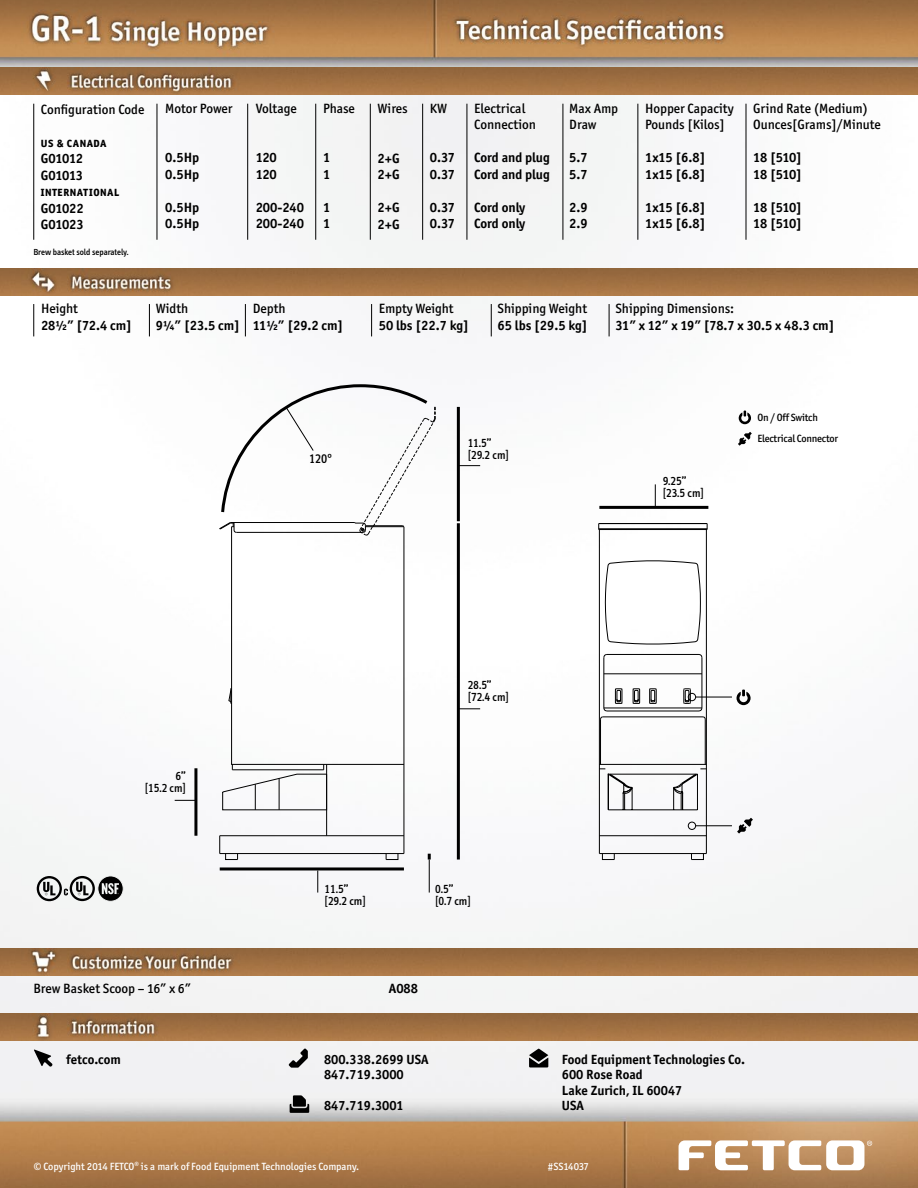
<style>
.page{position:relative;width:918px;height:1188px;background:#fff}
.page>*{position:absolute;margin:0;border:0;box-sizing:border-box;transform-origin:0 0}
.t1{font:700 13.5px/16.5px "Officina San ITC";color:#000}
.t2{font:500 13.5px/16.5px "Officina San ITC";color:#000}
.t3{font:700 13.5px "Officina San ITC";letter-spacing:-.035em;color:#000}
.t4{font:700 13.5px/16.5px "Officina San ITC";letter-spacing:-.045em;color:#000}
.t5{font:700 13.35px/15px "Officina San ITC";color:#000}
.t6{font:500 12.9px "Info";color:#000}
.t7{font:500 12px/12px "Info";color:#000}
.t8{font:500 10.5px "Officina San ITC";color:#fff}
.t9{font:500 10.5px/21px "Officina San ITC";letter-spacing:-.02em;color:#000}
.t10{font:800 10.5px "Officina San ITC";letter-spacing:.05em;color:#000}
.t11{font:500 9px "Info";color:#000}
</style>
<div class="page">
<img style="left:0;top:0;width:918px;height:1188px">
<hr style="left:220px;top:867px;width:184px;height:3px;background:#000">
<hr style="left:194px;top:768px;width:3px;height:68px;background:#000">
<hr style="left:457px;top:523px;width:3px;height:337px;background:#000">
<svg style="left:428px;top:854px;width:3px;height:6px"></svg>
<hr style="left:599px;top:506px;width:109px;height:3px;background:#000">
<hr style="left:457px;top:407px;width:3px;height:114px;background:#000">
<hr style="left:696px;top:697px;width:36px;height:1px;background:#000">
<hr style="left:696px;top:826px;width:36px;height:1px;background:#000">
<div style="left:688px;top:822px;width:8px;height:8px;border:1px solid #000;border-radius:50%"></div>
<hr style="left:404px;top:527px;width:1px;height:327px;background:#000">
<hr style="left:220px;top:835px;width:184px;height:1px;background:#000">
<hr style="left:220px;top:853px;width:184px;height:1px;background:#000">
<svg style="left:386px;top:853px;width:12px;height:7px"></svg>
<svg style="left:219px;top:836px;width:19px;height:24px"></svg>
<hr style="left:326px;top:764px;width:1px;height:72px;background:#000">
<hr style="left:600px;top:719px;width:1px;height:45px;background:#000">
<hr style="left:705px;top:719px;width:1px;height:45px;background:#000">
<hr style="left:706px;top:530px;width:1px;height:324px;background:#000">
<hr style="left:599px;top:530px;width:1px;height:324px;background:#000">
<hr style="left:599px;top:764px;width:107px;height:1px;background:#000">
<hr style="left:599px;top:835px;width:107px;height:1px;background:#000">
<hr style="left:599px;top:853px;width:107px;height:1px;background:#000">
<svg style="left:602px;top:853px;width:13px;height:7px"></svg>
<svg style="left:691px;top:853px;width:13px;height:7px"></svg>
<svg style="left:599px;top:769px;width:107px;height:41px"></svg>
<svg style="left:598px;top:523px;width:110px;height:197px"></svg>
<svg style="left:219px;top:383px;width:217px;height:427px"></svg>
<hr style="left:429px;top:860px;width:1px;height:33px;background:#000">
<svg style="left:318px;top:871px;width:1px;height:22px"></svg>
<svg style="left:655px;top:484px;width:1px;height:22px"></svg>
<svg style="left:460px;top:465px;width:20px;height:1px"></svg>
<svg style="left:459px;top:709px;width:21px;height:1px"></svg>
<svg style="left:175px;top:800px;width:20px;height:1px"></svg>
<img style="left:0;top:1014px;width:918px;height:27px">
<img style="left:0;top:948px;width:918px;height:27px">
<hr style="left:33px;top:104px;width:1px;height:136px;background:#000">
<hr style="left:157px;top:104px;width:1px;height:136px;background:#000">
<hr style="left:247px;top:104px;width:1px;height:136px;background:#000">
<hr style="left:315px;top:104px;width:1px;height:136px;background:#000">
<img style="left:0;top:68px;width:918px;height:27px">
<img style="left:0;top:269px;width:918px;height:27px">
<hr style="left:370px;top:104px;width:1px;height:136px;background:#000">
<hr style="left:637px;top:104px;width:1px;height:136px;background:#000">
<hr style="left:422px;top:104px;width:1px;height:136px;background:#000">
<hr style="left:467px;top:104px;width:1px;height:136px;background:#000">
<hr style="left:563px;top:104px;width:1px;height:136px;background:#000">
<hr style="left:746px;top:104px;width:1px;height:136px;background:#000">
<svg style="left:34px;top:1049px;width:19px;height:18px"></svg>
<svg style="left:289px;top:1048px;width:19px;height:20px"></svg>
<svg style="left:290px;top:1095px;width:19px;height:18px"></svg>
<svg style="left:529px;top:1049px;width:19px;height:18px"></svg>
<svg style="left:679px;top:1140px;width:193px;height:30px"></svg>
<hr style="left:33px;top:304px;width:1px;height:32px;background:#000">
<hr style="left:149px;top:304px;width:1px;height:32px;background:#000">
<hr style="left:245px;top:304px;width:1px;height:32px;background:#000">
<hr style="left:371px;top:304px;width:1px;height:32px;background:#000">
<hr style="left:491px;top:304px;width:1px;height:32px;background:#000">
<hr style="left:609px;top:304px;width:1px;height:32px;background:#000">
<svg style="left:70px;top:876px;width:25px;height:25px"></svg>
<svg style="left:72px;top:878px;width:21px;height:21px"></svg>
<svg style="left:76px;top:882px;width:12px;height:13px"></svg>
<svg style="left:64px;top:889px;width:4px;height:6px"></svg>
<svg style="left:37px;top:876px;width:25px;height:25px"></svg>
<svg style="left:39px;top:878px;width:21px;height:21px"></svg>
<svg style="left:43px;top:882px;width:12px;height:13px"></svg>
<div style="left:98px;top:876px;width:25px;height:25px;background:#000;border-radius:50%"></div>
<div style="left:98px;top:876px;width:25px;height:25px;border:1px solid #fff;border-radius:50%"></div>
<svg style="left:102px;top:883px;width:17px;height:11px"></svg>
<svg style="left:738px;top:432px;width:14px;height:14px"></svg>
<svg style="left:739px;top:411px;width:12px;height:13px"></svg>
<svg style="left:737px;top:818px;width:16px;height:15px"></svg>
<svg style="left:737px;top:690px;width:14px;height:15px"></svg>
<p class="t2" style="left:41px;top:101px;width:105px">Configuration Code</p>
<p class="t10" style="left:41px;top:137px;width:67px">US &amp; CANADA</p>
<p class="t1" style="left:41px;top:150px;width:44px">G01012<br>G01013</p>
<p class="t10" style="left:41px;top:186px;width:80px">INTERNATIONAL</p>
<p class="t1" style="left:41px;top:200px;width:44px">G01022<br>G01023</p>
<p class="t11" style="left:33px;top:247px;width:97px">Brew basket sold separately.</p>
<p class="t2" style="left:165px;top:100px;width:69px">Motor Power</p>
<p class="t1" style="left:165px;top:149px;width:36px">0.5Hp<br>0.5Hp</p>
<p class="t1" style="left:165px;top:199px;width:36px">0.5Hp<br>0.5Hp</p>
<p class="t2" style="left:256px;top:100px;width:43px">Voltage</p>
<p class="t1" style="left:256px;top:149px;width:23px">120<br>120</p>
<p class="t1" style="left:256px;top:199px;width:50px">200-240<br>200-240</p>
<p class="t2" style="left:323px;top:100px;width:33px">Phase</p>
<p class="t1" style="left:323px;top:149px;width:9px">1<br>1</p>
<p class="t1" style="left:323px;top:199px;width:9px">1<br>1</p>
<p class="t2" style="left:41px;top:300px;width:38px">Height</p>
<p class="t1" style="left:41px;top:317px;width:92px">28½” [72.4 cm]</p>
<p class="t2" style="left:156px;top:300px;width:34px">Width</p>
<p class="t1" style="left:156px;top:317px;width:86px">9¼” [23.5 cm]</p>
<p class="t2" style="left:253px;top:300px;width:35px">Depth</p>
<p class="t1" style="left:253px;top:317px;width:92px">11½” [29.2 cm]</p>
<p class="t2" style="left:378px;top:100px;width:32px">Wires</p>
<p class="t1" style="left:378px;top:150px;width:24px">2+G<br>2+G</p>
<p class="t1" style="left:378px;top:199px;width:24px">2+G<br>2+G</p>
<p class="t2" style="left:430px;top:100px;width:19px">KW</p>
<p class="t1" style="left:430px;top:149px;width:27px">0.37<br>0.37</p>
<p class="t1" style="left:430px;top:199px;width:27px">0.37<br>0.37</p>
<p class="t2" style="left:474px;top:100px;width:63px">Electrical<br>Connection</p>
<p class="t1" style="left:474px;top:149px;width:77px">Cord and plug<br>Cord and plug</p>
<p class="t1" style="left:474px;top:199px;width:53px">Cord only<br>Cord only</p>
<p class="t2" style="left:569px;top:100px;width:50px">Max Amp<br>Draw</p>
<p class="t1" style="left:569px;top:149px;width:20px">5.7<br>5.7</p>
<p class="t1" style="left:569px;top:199px;width:20px">2.9<br>2.9</p>
<p class="t2" style="left:645px;top:100px;width:90px">Hopper Capacity<br>Pounds [Kilos]</p>
<p class="t1" style="left:645px;top:149px;width:62px">1x15 [6.8]<br>1x15 [6.8]</p>
<p class="t1" style="left:645px;top:199px;width:62px">1x15 [6.8]<br>1x15 [6.8]</p>
<p class="t2" style="left:753px;top:100px;width:129px">Grind Rate (Medium)<br>Ounces[Grams]/Minute</p>
<p class="t4" style="left:753px;top:149px;width:50px">18 [510]<br>18 [510]</p>
<p class="t4" style="left:753px;top:199px;width:50px">18 [510]<br>18 [510]</p>
<p class="t2" style="left:379px;top:300px;width:76px">Empty Weight</p>
<p class="t1" style="left:379px;top:317px;width:91px">50 lbs [22.7 kg]</p>
<p class="t2" style="left:498px;top:300px;width:91px">Shipping Weight</p>
<p class="t1" style="left:498px;top:317px;width:91px">65 lbs [29.5 kg]</p>
<p class="t2" style="left:615px;top:300px;width:120px">Shipping Dimensions:</p>
<p class="t3" style="left:615px;top:317px;width:221px">31” x 12” x 19” [78.7 x 30.5 x 48.3 cm]</p>
<p class="t6" style="left:309px;top:451px;width:24px">120°</p>
<p class="t7" style="left:468px;top:437px;width:43px">11.5” [29.2 cm]</p>
<p class="t7" style="left:663px;top:475px;width:43px">9.25” [23.5 cm]</p>
<p class="t9" style="left:757px;top:407px;width:82px">On / Off Switch<br>Electrical Connector</p>
<p class="t7" style="left:145px;top:770px;width:43px;text-align:right">6”<br>[15.2 cm]</p>
<p class="t7" style="left:468px;top:679px;width:43px">28.5” [72.4 cm]</p>
<p class="t7" style="left:325px;top:883px;width:43px">11.5” [29.2 cm]</p>
<p class="t7" style="left:435px;top:883px;width:37px">0.5” [0.7 cm]</p>
<p class="t2" style="left:33px;top:980px;width:159px">Brew Basket Scoop – 16” x 6”</p>
<p class="t1" style="left:389px;top:980px;width:31px">A088</p>
<p class="t5" style="left:66px;top:1052px;width:56px">fetco.com</p>
<p class="t5" style="left:324px;top:1052px;width:106px">800.338.2699 USA<br>847.719.3000</p>
<p class="t5" style="left:324px;top:1097px;width:81px">847.719.3001</p>
<p class="t5" style="left:562px;top:1052px;width:185px">Food Equipment Technologies Co.<br>600 Rose Road<br>Lake Zurich, IL 60047<br>USA</p>
<p class="t8" style="left:34px;top:1160px;width:327px">© Copyright 2014 FETCO<sup>®</sup> is a mark of Food Equipment Technologies Company.</p>
<p class="t8" style="left:548px;top:1160px;width:42px">#SS14037</p>
</div>
